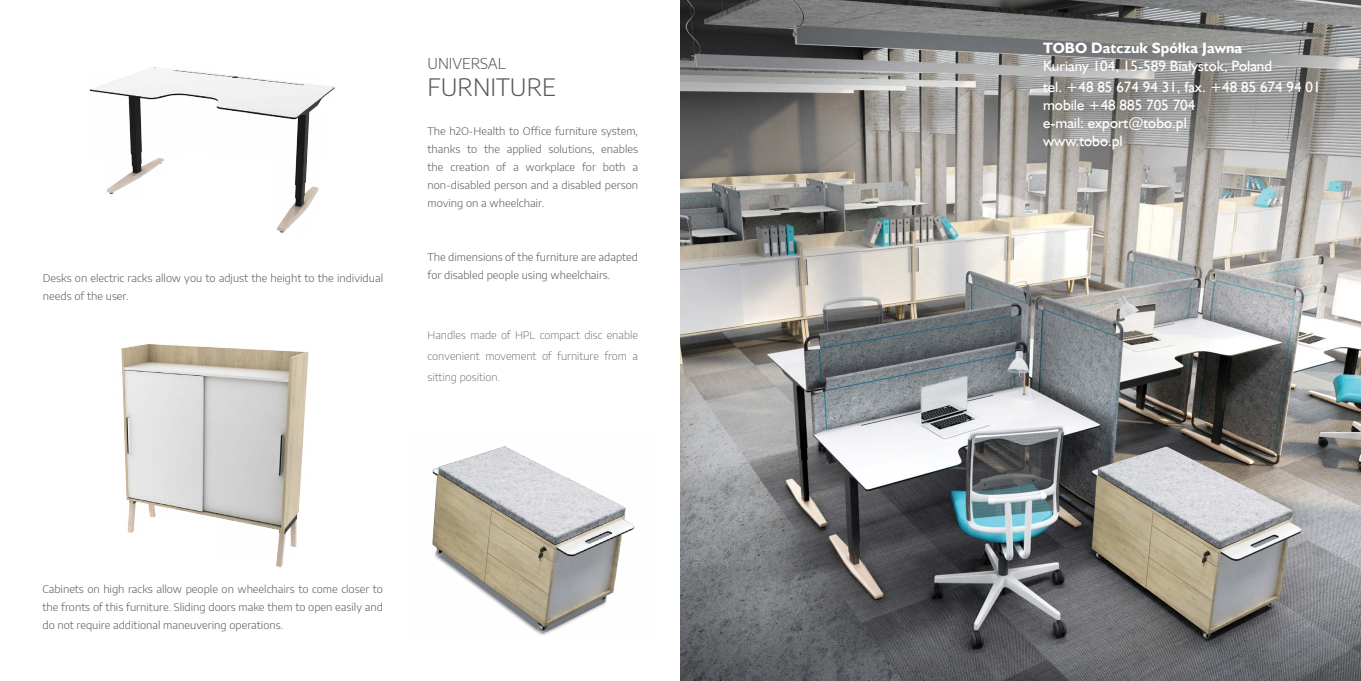
<style>
.page{position:relative;width:1361px;height:681px;background:#fff}
.page>*{position:absolute;margin:0;border:0;box-sizing:border-box;transform-origin:0 0}
.t1{font:300 24px "Encode Sans";color:#58595b}
.t2{font:15px/18px "Humanst 521 EU";color:#fff}
.t3{font:700 15px "Humanst 521 EU";color:#fff}
.t4{font:300 15px "Encode Sans";color:#58595b}
.t5{font:300 10.5px/18px "Encode Sans Semi Expanded";color:#58595b;text-align:justify}
.t6{font:200 10.5px/21px "Encode Sans Semi Expanded";color:#58595b;text-align:justify}
</style>
<div class="page">
<img style="left:680px;top:0;width:681px;height:680px">
<img style="left:432px;top:446px;width:205px;height:189px">
<img style="left:121px;top:344px;width:188px;height:224px">
<img style="left:89px;top:67px;width:246px;height:166px">
<p class="t5" style="left:43px;top:268px;width:342px">Desks on electric racks allow you to adjust the height to the individual needs of the user.</p>
<h2 class="t4" style="left:427px;top:53px;width:80px">UNIVERSAL</h2>
<h1 class="t1" style="left:427px;top:70px;width:130px">FURNITURE</h1>
<p class="t5" style="left:427px;top:121px;width:212px">The h2O-Health to Office furniture system, thanks to the applied solutions, enables the creation of a workplace for both a non-disabled person and a disabled person moving on a wheelchair.</p>
<p class="t5" style="left:427px;top:247px;width:212px">The dimensions of the furniture are adapted for disabled people using wheelchairs.</p>
<p class="t6" style="left:427px;top:324px;width:212px">Handles made of HPL compact disc enable convenient movement of furniture from a sitting position.</p>
<p class="t5" style="left:43px;top:579px;width:342px">Cabinets on high racks allow people on wheelchairs to come closer to the fronts of this furniture. Sliding doors make them to open easily and do not require additional maneuvering operations.</p>
<h2 class="t3" style="left:1043px;top:38px;width:201px">TOBO Datczuk Spółka Jawna</h2>
<h2 class="t2" style="left:1043px;top:55px;width:279px;line-height:20.7px">Kuriany 104, 15-589 Białystok, Poland<br>tel. +48 85 674 94 31, fax. +48 85 674 94 01</h2>
<h2 class="t2" style="left:1043px;top:95px;width:154px">mobile +48 885 705 704 e-mail: export@tobo.pl www.tobo.pl</h2>
</div>
